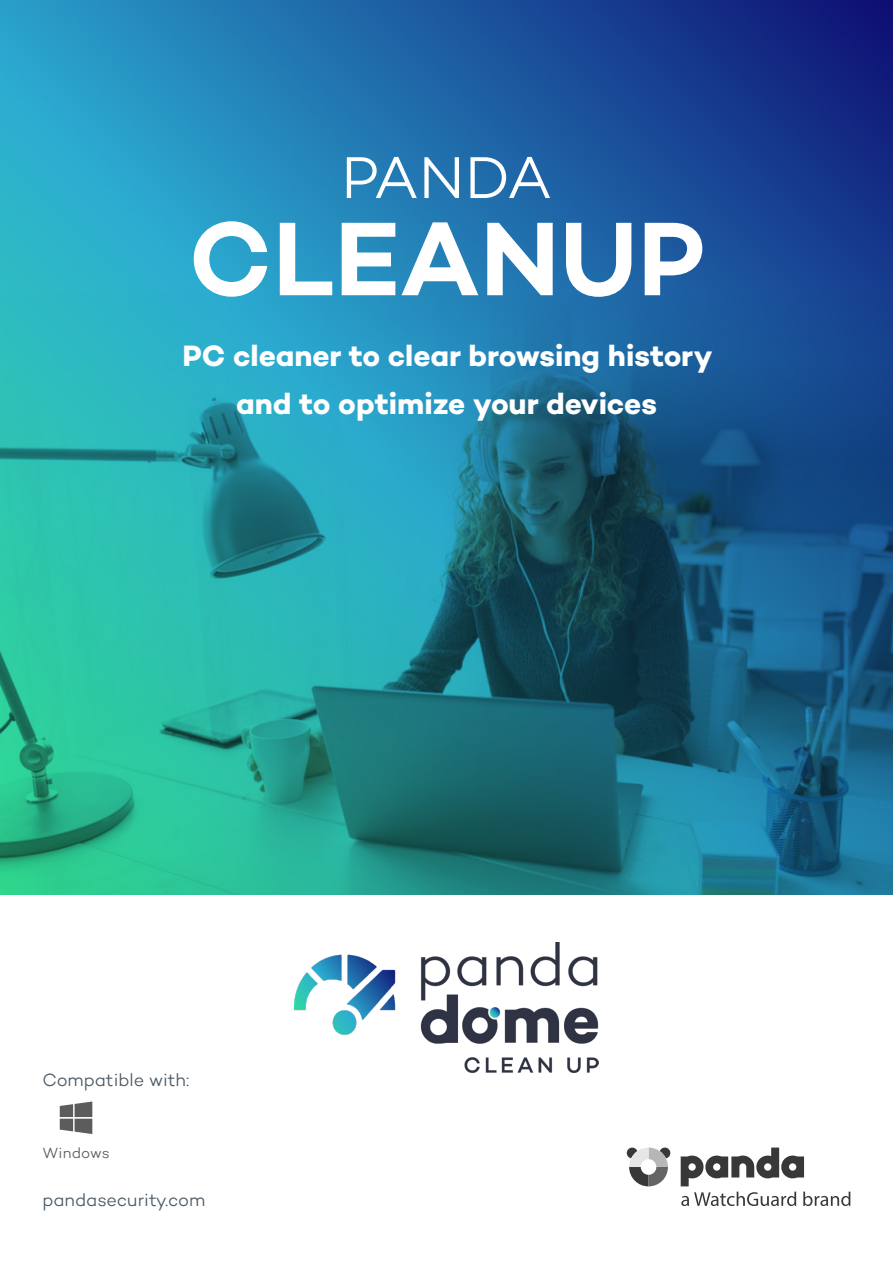
<style>
.page{position:relative;width:893px;height:1263px;background:#fff}
.page>*{position:absolute;margin:0;border:0;box-sizing:border-box;transform-origin:0 0}
.t1{font:600 106.5px "Campton";color:#fff}
.t2{font:300 60px "Campton";letter-spacing:-.02em;color:#fff}
.t3{font:700 30px "Campton";letter-spacing:-.005em;color:#fff}
.t4{font:300 18px "Campton";color:#4b5964}
.Subtítulos{font:300 15px "Campton";letter-spacing:.005em;color:#5d5d5d}
</style>
<div class="page">
<img style="left:0;top:0;width:893px;height:894px">
<img style="left:294px;top:942px;width:305px;height:130px">
<svg style="left:681px;top:1147px;width:169px;height:59px"></svg>
<svg style="left:626px;top:1147px;width:45px;height:39px"></svg>
<svg style="left:60px;top:1101px;width:32px;height:33px"></svg>
<p class="t2" style="left:341px;top:140px;width:212px">PANDA</p>
<p class="t1" style="left:188px;top:191px;width:518px">CLEANUP</p>
<p class="t3" style="left:183px;top:337px;width:532px">PC cleaner to clear browsing history</p>
<p class="t3" style="left:236px;top:385px;width:422px">and to optimize your devices</p>
<p class="t4" style="left:43px;top:1069px;width:148px">Compatible with:</p>
<p class="Subtítulos" style="left:43px;top:1144px;width:69px">Windows</p>
<p class="t4" style="left:43px;top:1189px;width:164px">pandasecurity.com</p>
</div>
